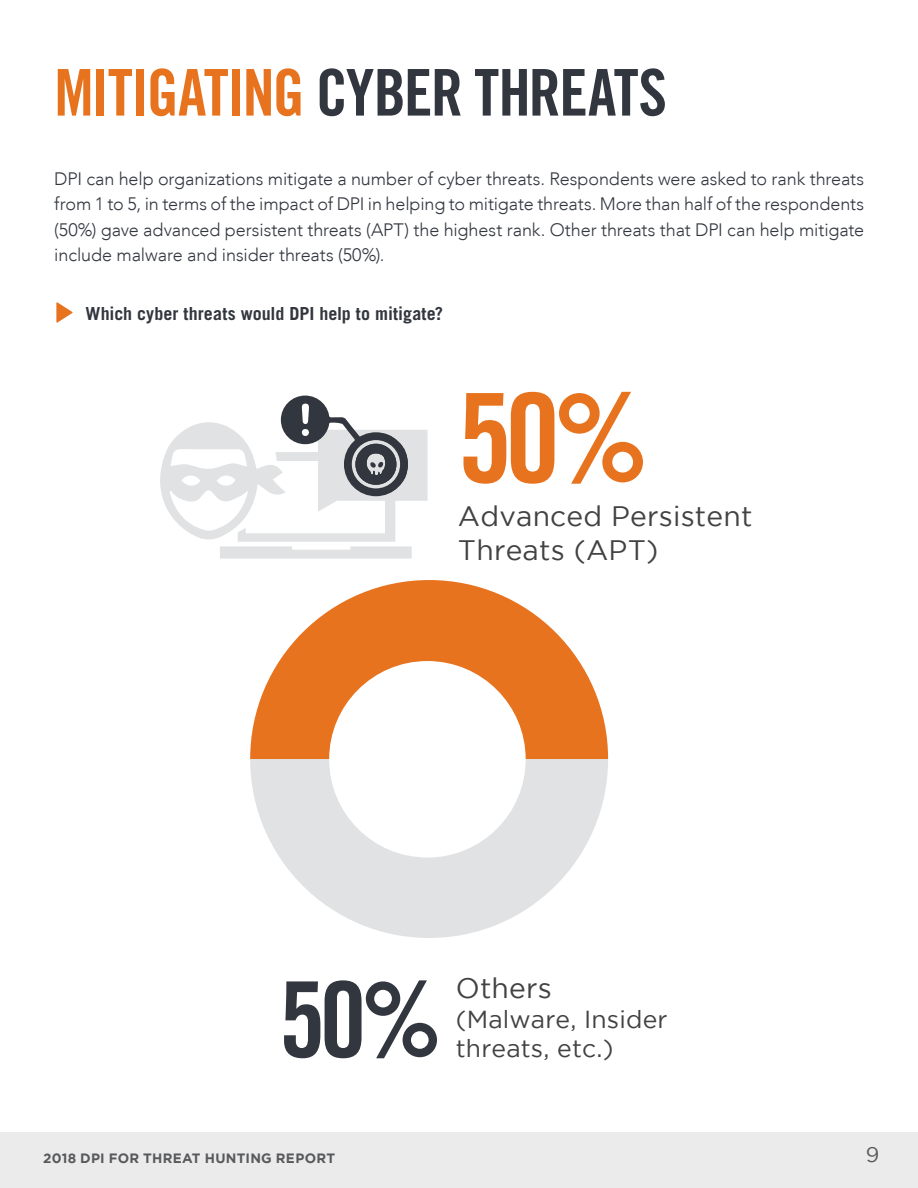
<style>
.page{position:relative;width:918px;height:1188px;background:#fff}
.page>*{position:absolute;margin:0;border:0;box-sizing:border-box;transform-origin:0 0}
.t1{font:123.75px "Trade Gothic LT Std Bd Cn 20";color:#e7731f}
.t2{font:105px "Trade Gothic LT Std Bd Cn 20";color:#32363e}
.t3{font:64.5px "Trade Gothic LT Std Bd Cn 20";letter-spacing:-.025em;color:#32363e}
.t4{font:28.05px/33.8px "Gotham";letter-spacing:.005em;color:#424143}
.t5{font:24.6px/29.5px "Gotham";letter-spacing:.005em;color:#424143}
.t6{font:21px "Gotham";color:#58595b}
.t7{font:300 18px/25.5px "Avenir LT";letter-spacing:-.005em;color:#32363e;text-align:justify}
.t8{font:700 18px "Trade Gothic LT Std";color:#32363e}
.t9{font:700 13.5px "Gotham";letter-spacing:.02em;color:#58595b}
.s1{color:#e7731f}
</style>
<div class="page">
<div style="left:0;top:1132px;width:918px;height:56px;background:#ebebec"></div>
<svg style="left:56px;top:302px;width:17px;height:21px"></svg>
<svg style="left:250px;top:759px;width:358px;height:179px;fill:#e1e2e3"></svg>
<svg style="left:250px;top:580px;width:358px;height:179px;fill:#e7731f"></svg>
<svg style="left:160px;top:396px;width:268px;height:163px"></svg>
<div style="left:302px;top:429px;width:7px;height:7px;background:#fff;border-radius:50%"></div>
<div style="left:329px;top:661px;width:197px;height:197px;background:#fff;border-radius:50%"></div>
<h3 class="t3" style="left:54px;top:53px;width:614px"><span class="s1">MITIGATING</span> CYBER THREATS</h3>
<p class="t7" style="left:54px;top:166px;width:811px">DPI can help organizations mitigate a number of cyber threats. Respondents were asked to rank threats from 1 to 5, in terms of the impact of DPI in helping to mitigate threats. More than half of the respondents (50%) gave advanced persistent threats (APT) the highest rank. Other threats that DPI can help mitigate include malware and insider threats (50%).</p>
<p class="t8" style="left:86px;top:303px;width:359px">Which cyber threats would DPI help to mitigate?</p>
<h1 class="t1" style="left:457px;top:363px;width:193px">50%</h1>
<h3 class="t4" style="left:458px;top:499px;width:296px">Advanced Persistent<br>Threats (APT)</h3>
<h2 class="t2" style="left:279px;top:956px;width:165px">50%</h2>
<h3 class="t4" style="left:456px;top:971px;width:98px">Others</h3>
<h3 class="t5" style="left:456px;top:1004px;width:213px">(Malware, Insider threats, etc.)</h3>
<p class="t9" style="left:43px;top:1150px;width:293px">2018 DPI FOR THREAT HUNTING REPORT</p>
<p class="t6" style="left:866px;top:1143px;width:15px">9</p>
</div>
